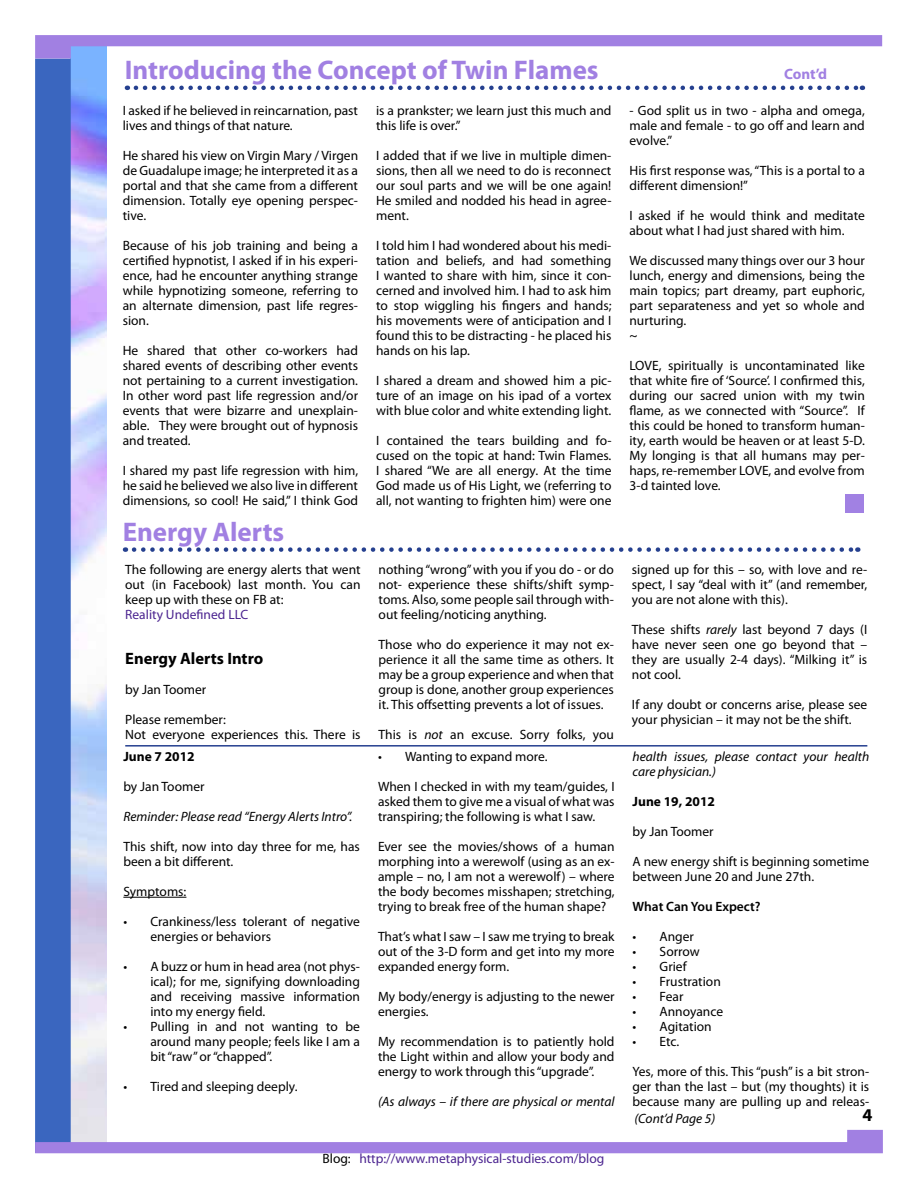
<style>
.page{position:relative;width:918px;height:1188px;background:#fff}
.page>*{position:absolute;margin:0;border:0;box-sizing:border-box;transform-origin:0 0}
.t1{font:700 27px "Myriad Pro";color:#a180e2}
.t2{font:700 18px "Myriad Pro";color:#000}
.t3{font:700 16.5px "Myriad Pro";color:#000}
.t4{font:700 15px "Myriad Pro";color:#a180e2}
.t5{font:13.5px/15px "Myriad Pro";color:#000;text-align:justify}
.t6{font:italic 13.5px/15px "Myriad Pro";color:#000}
.t7{font:13.5px "Myriad Pro";color:#4b2490}
.t8{font:700 13.5px "Myriad Pro";color:#000}
.t9{font:600 13.5px "Myriad Pro";color:#000}
.s1{font-style:italic}
.s2{color:#000}
</style>
<div class="page">
<img style="left:71px;top:59px;width:35px;height:1071px">
<div style="left:35px;top:59px;width:36px;height:1094px;background:#3a66bf"></div>
<svg style="left:35px;top:35px;width:847px;height:24px"></svg>
<svg style="left:35px;top:1130px;width:848px;height:23px"></svg>
<div style="left:845px;top:494px;width:19px;height:19px;background:#a181e3"></div>
<hr style="left:123px;top:897px;width:63px;height:1px;background:#000">
<svg style="left:136px;top:86px;width:727px;height:4px"></svg>
<svg style="left:134px;top:547px;width:724px;height:5px"></svg>
<hr style="left:125px;top:745px;width:742px;height:2px;background:#25408f">
<h1 class="t1" style="left:125px;top:52px;width:476px">Introducing the Concept of Twin Flames</h1>
<p class="t4" style="left:784px;top:64px;width:45px">Cont’d</p>
<p class="t5" style="left:123px;top:103px;width:237px">I asked if he believed in reincarnation, past lives and things of that nature.</p>
<p class="t5" style="left:123px;top:148px;width:237px">He shared his view on Virgin Mary / Virgen de Guadalupe image; he interpreted it as a portal and that she came from a different dimension. Totally eye opening perspec&shy;tive.</p>
<p class="t5" style="left:123px;top:238px;width:237px">Because of his job training and being a certified hypnotist, I asked if in his experi&shy;ence, had he encounter anything strange while hypnotizing someone, referring to an alternate dimension, past life regres&shy;sion.</p>
<p class="t5" style="left:123px;top:343px;width:237px">He shared that other co-workers had shared events of describing other events not pertaining to a current investigation.<br>In other word past life regression and/or events that were bizarre and unexplain&shy;able. They were brought out of hypnosis and treated.</p>
<p class="t5" style="left:123px;top:463px;width:237px">I shared my past life regression with him, he said he believed we also live in different dimensions, so cool! He said,” I think God</p>
<h1 class="t1" style="left:123px;top:514px;width:163px">Energy Alerts</h1>
<p class="t5" style="left:125px;top:562px;width:237px">The following are energy alerts that went out (in Facebook) last month. You can keep up with these on FB at:</p>
<p class="t7" style="left:125px;top:606px;width:125px">Reality Undefined LLC</p>
<p class="t3" style="left:125px;top:648px;width:140px">Energy Alerts Intro</p>
<p class="t5" style="left:125px;top:682px;width:83px">by Jan Toomer</p>
<p class="t5" style="left:125px;top:712px;width:237px">Please remember:<br>Not everyone experiences this. There is</p>
<p class="t8" style="left:123px;top:748px;width:73px">June 7 2012</p>
<p class="t5" style="left:123px;top:779px;width:83px">by Jan Toomer</p>
<p class="t6" style="left:123px;top:809px;width:230px">Reminder: Please read “Energy Alerts Intro”.</p>
<p class="t5" style="left:123px;top:839px;width:238px">This shift, now into day three for me, has been a bit different.</p>
<p class="t5" style="left:123px;top:884px;width:65px">Symptoms:</p>
<p class="t5" style="left:150px;top:914px;width:211px;text-indent:-27px">• Crankiness/less tolerant of negative energies or behaviors</p>
<p class="t5" style="left:150px;top:959px;width:211px;text-indent:-27px">• A buzz or hum in head area (not phys&shy;ical); for me, signifying downloading and receiving massive information into my energy field.</p>
<p class="t5" style="left:150px;top:1019px;width:211px;text-indent:-27px">• Pulling in and not wanting to be around many people; feels like I am a bit “raw” or “chapped”.</p>
<p class="t5" style="left:123px;top:1079px;width:176px">• Tired and sleeping deeply.</p>
<p class="t5" style="left:376px;top:103px;width:237px">is a prankster; we learn just this much and this life is over.”</p>
<p class="t5" style="left:376px;top:148px;width:237px">I added that if we live in multiple dimen&shy;sions, then all we need to do is reconnect our soul parts and we will be one again!<br>He smiled and nodded his head in agree&shy;ment.</p>
<p class="t5" style="left:376px;top:238px;width:237px">I told him I had wondered about his medi&shy;tation and beliefs, and had something I wanted to share with him, since it con&shy;cerned and involved him. I had to ask him to stop wiggling his fingers and hands; his movements were of anticipation and I found this to be distracting - he placed his hands on his lap.</p>
<p class="t5" style="left:376px;top:373px;width:237px">I shared a dream and showed him a pic&shy;ture of an image on his ipad of a vortex with blue color and white extending light.</p>
<p class="t5" style="left:376px;top:433px;width:237px">I contained the tears building and fo&shy;cused on the topic at hand: Twin Flames.<br>I shared “We are all energy. At the time God made us of His Light, we (referring to all, not wanting to frighten him) were one</p>
<p class="t5" style="left:379px;top:562px;width:237px">nothing “wrong” with you if you do - or do not- experience these shifts/shift symp&shy;toms. Also, some people sail through with&shy;out feeling/noticing anything.</p>
<p class="t5" style="left:379px;top:637px;width:237px">Those who do experience it may not ex&shy;perience it all the same time as others. It may be a group experience and when that group is done, another group experiences it. This offsetting prevents a lot of issues.</p>
<p class="t5" style="left:379px;top:727px;width:237px">This is <span class="s1">not</span> an excuse. Sorry folks, you</p>
<p class="t5" style="left:378px;top:749px;width:171px">• Wanting to expand more.</p>
<p class="t5" style="left:378px;top:779px;width:238px">When I checked in with my team/guides, I asked them to give me a visual of what was transpiring; the following is what I saw.</p>
<p class="t5" style="left:378px;top:839px;width:238px">Ever see the movies/shows of a human morphing into a werewolf (using as an ex&shy;ample – no, I am not a werewolf) – where the body becomes misshapen; stretching, trying to break free of the human shape?</p>
<p class="t5" style="left:378px;top:929px;width:238px">That’s what I saw – I saw me trying to break out of the 3-D form and get into my more expanded energy form.</p>
<p class="t5" style="left:378px;top:989px;width:238px">My body/energy is adjusting to the newer energies.</p>
<p class="t5" style="left:378px;top:1034px;width:238px">My recommendation is to patiently hold the Light within and allow your body and energy to work through this “upgrade”.</p>
<p class="t6" style="left:378px;top:1094px;width:238px">(As always – if there are physical or mental</p>
<p class="t7" style="left:322px;top:1150px;width:283px"><span class="s2">Blog:</span> http://www.metaphysical-studies.com/blog</p>
<p class="t5" style="left:629px;top:103px;width:237px">- God split us in two - alpha and omega, male and female - to go off and learn and evolve.”</p>
<p class="t5" style="left:629px;top:163px;width:237px">His first response was, “This is a portal to a different dimension!”</p>
<p class="t5" style="left:629px;top:208px;width:237px">I asked if he would think and meditate about what I had just shared with him.</p>
<p class="t5" style="left:629px;top:253px;width:237px;text-align:left">We discussed many things over our 3 hour lunch, energy and dimensions, being the main topics; part dreamy, part euphoric, part separateness and yet so whole and nurturing.<br>~</p>
<p class="t5" style="left:629px;top:358px;width:237px">LOVE, spiritually is uncontaminated like that white fire of ‘Source’. I confirmed this, during our sacred union with my twin flame, as we connected with “Source”. If this could be honed to transform human&shy;ity, earth would be heaven or at least 5-D.<br>My longing is that all humans may per&shy;haps, re-remember LOVE, and evolve from 3-d tainted love.</p>
<p class="t5" style="left:632px;top:562px;width:237px">signed up for this – so, with love and re&shy;spect, I say “deal with it” (and remember, you are not alone with this).</p>
<p class="t5" style="left:632px;top:622px;width:237px">These shifts <span class="s1">rarely</span> last beyond 7 days (I have never seen one go beyond that – they are usually 2-4 days). “Milking it” is not cool.</p>
<p class="t5" style="left:632px;top:697px;width:237px">If any doubt or concerns arise, please see your physician – it may not be the shift.</p>
<p class="t6" style="left:633px;top:749px;width:238px">health issues, please contact your health care physician.)</p>
<p class="t8" style="left:633px;top:792px;width:84px">June 19, 2012</p>
<p class="t5" style="left:633px;top:824px;width:83px">by Jan Toomer</p>
<p class="t5" style="left:633px;top:854px;width:238px">A new energy shift is beginning sometime between June 20 and June 27th.</p>
<p class="t9" style="left:633px;top:898px;width:130px">What Can You Expect?</p>
<p class="t5" style="left:633px;top:929px;width:63px">• Anger</p>
<p class="t5" style="left:633px;top:944px;width:69px">• Sorrow</p>
<p class="t5" style="left:633px;top:959px;width:56px">• Grief</p>
<p class="t5" style="left:633px;top:974px;width:90px">• Frustration</p>
<p class="t5" style="left:633px;top:989px;width:52px">• Fear</p>
<p class="t5" style="left:633px;top:1004px;width:92px">• Annoyance</p>
<p class="t5" style="left:633px;top:1019px;width:81px">• Agitation</p>
<p class="t5" style="left:633px;top:1034px;width:48px">• Etc.</p>
<p class="t5" style="left:633px;top:1064px;width:238px">Yes, more of this. This “push” is a bit stron&shy;ger than the last – but (my thoughts) it is because many are pulling up and releas-</p>
<h2 class="t2" style="left:862px;top:1103px;width:11px">4</h2>
<p class="t6" style="left:634px;top:1111px;width:82px">(Cont’d Page 5)</p>
</div>
